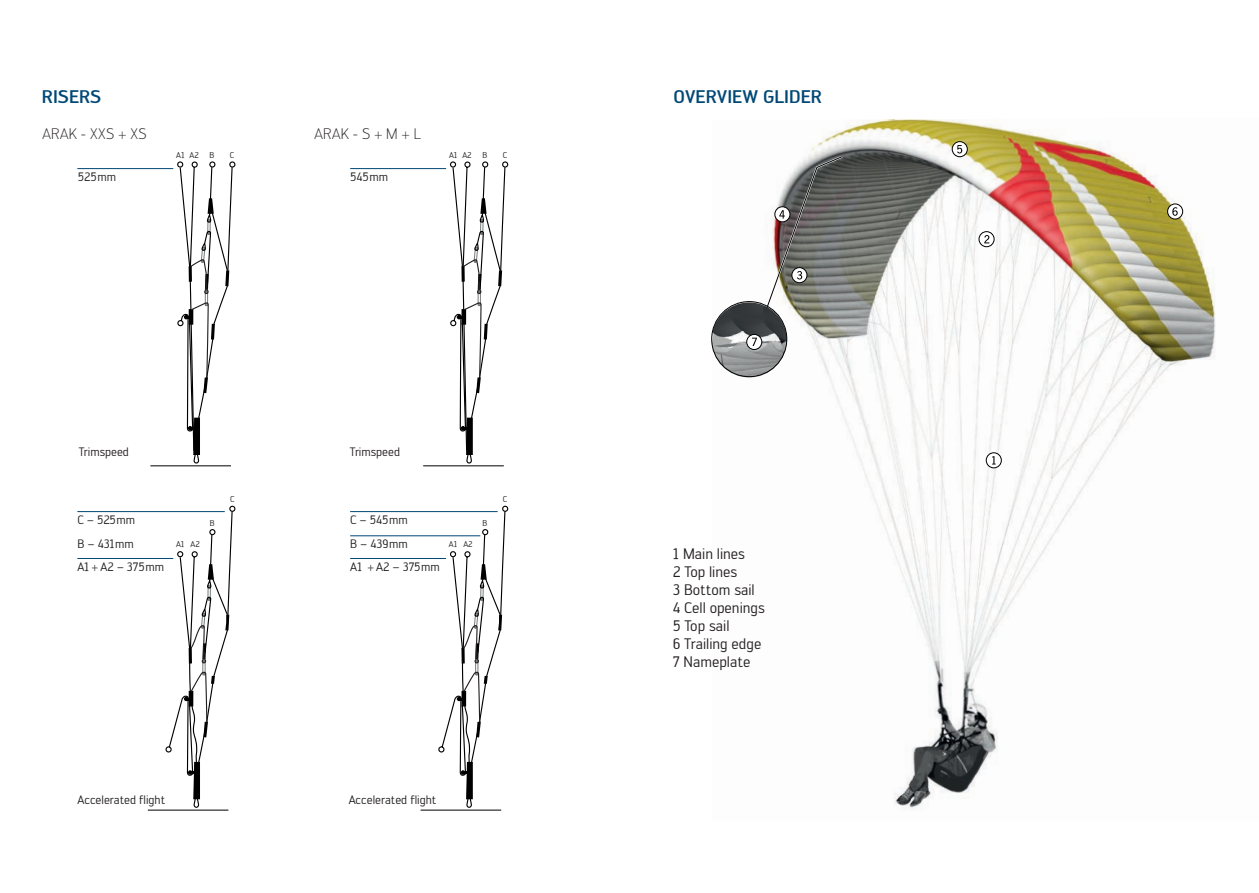
<style>
.page{position:relative;width:1259px;height:893px;background:#fff}
.page>*{position:absolute;margin:0;border:0;box-sizing:border-box;transform-origin:0 0}
.t1{font:500 18px "Engel";color:#004876}
.t2{font:15px/18px "Engel";color:#231f20}
.t3{font:300 15px "Engel";letter-spacing:.025em;color:#231f20}
.t4{font:12px "Engel";color:#231f20}
.t5{font:8.25px "Engel";color:#231f20}
</style>
<div class="page">
<img style="left:712px;top:119px;width:504px;height:691px">
<div style="left:986px;top:453px;width:15px;height:15px;background:#fff;border-radius:50%"></div>
<div style="left:986px;top:452px;width:15px;height:16px;border:1px solid #000001;border-radius:50%"></div>
<svg style="left:992px;top:456px;width:3px;height:8px"></svg>
<svg style="left:979px;top:232px;width:15px;height:15px"></svg>
<div style="left:978px;top:231px;width:16px;height:16px;border:1px solid #000001;border-radius:50%"></div>
<svg style="left:984px;top:235px;width:5px;height:8px"></svg>
<svg style="left:952px;top:142px;width:15px;height:15px"></svg>
<div style="left:952px;top:141px;width:15px;height:16px;border:1px solid #000001;border-radius:50%"></div>
<svg style="left:957px;top:145px;width:5px;height:8px"></svg>
<svg style="left:1167px;top:204px;width:15px;height:15px"></svg>
<div style="left:1167px;top:204px;width:16px;height:15px;border:1px solid #000001;border-radius:50%"></div>
<svg style="left:1172px;top:207px;width:5px;height:9px"></svg>
<img style="left:711px;top:302px;width:76px;height:75px;border-radius:38px">
<div style="left:711px;top:301px;width:76px;height:76px;border:1px solid #000001;border-radius:50%"></div>
<svg style="left:746px;top:334px;width:16px;height:15px"></svg>
<div style="left:746px;top:334px;width:16px;height:16px;border:1px solid #000001;border-radius:50%"></div>
<svg style="left:752px;top:338px;width:5px;height:8px"></svg>
<svg style="left:762px;top:156px;width:85px;height:162px"></svg>
<div style="left:229px;top:161px;width:6px;height:7px;border:1px solid #000001;border-radius:50%"></div>
<hr style="left:150px;top:466px;width:81px;height:1px;background:#000001">
<svg style="left:177px;top:161px;width:56px;height:303px"></svg>
<div style="left:502px;top:161px;width:6px;height:7px;border:1px solid #000001;border-radius:50%"></div>
<hr style="left:423px;top:466px;width:81px;height:1px;background:#000001">
<svg style="left:450px;top:161px;width:56px;height:303px"></svg>
<hr style="left:148px;top:810px;width:80px;height:1px;background:#000001">
<svg style="left:165px;top:506px;width:70px;height:302px"></svg>
<hr style="left:420px;top:810px;width:81px;height:1px;background:#000001">
<svg style="left:438px;top:506px;width:70px;height:302px"></svg>
<hr style="left:77px;top:511px;width:148px;height:1px;background:#004876">
<hr style="left:350px;top:511px;width:147px;height:1px;background:#004876">
<hr style="left:350px;top:535px;width:130px;height:1px;background:#004876">
<hr style="left:77px;top:558px;width:96px;height:1px;background:#004876">
<hr style="left:350px;top:558px;width:96px;height:1px;background:#004876">
<hr style="left:77px;top:168px;width:96px;height:1px;background:#004876">
<hr style="left:350px;top:168px;width:96px;height:1px;background:#004876">
<h1 class="t1" style="left:42px;top:86px;width:61px">RISERS</h1>
<p class="t3" style="left:43px;top:128px;width:106px">ARAK - XXS + XS</p>
<p class="t3" style="left:314px;top:128px;width:108px">ARAK - S + M + L</p>
<p class="t5" style="left:176px;top:150px;width:24px">A1 A2</p>
<p class="t5" style="left:210px;top:150px;width:6px">B</p>
<p class="t5" style="left:230px;top:150px;width:6px">C</p>
<p class="t5" style="left:449px;top:150px;width:24px">A1 A2</p>
<p class="t5" style="left:482px;top:150px;width:6px">B</p>
<p class="t5" style="left:503px;top:150px;width:6px">C</p>
<p class="t4" style="left:78px;top:172px;width:40px">525mm</p>
<p class="t4" style="left:350px;top:172px;width:39px">545mm</p>
<p class="t4" style="left:79px;top:447px;width:52px">Trimspeed</p>
<p class="t5" style="left:230px;top:494px;width:6px">C</p>
<p class="t4" style="left:350px;top:447px;width:52px">Trimspeed</p>
<p class="t4" style="left:77px;top:515px;width:59px">C – 525mm</p>
<p class="t4" style="left:350px;top:515px;width:59px">C – 545mm</p>
<p class="t5" style="left:482px;top:518px;width:6px">B</p>
<p class="t4" style="left:77px;top:540px;width:58px">B – 431mm</p>
<p class="t4" style="left:350px;top:540px;width:59px">B – 439mm</p>
<p class="t4" style="left:77px;top:562px;width:88px">A1 + A2 – 375mm</p>
<p class="t4" style="left:350px;top:562px;width:91px">A1 + A2 – 375mm</p>
<p class="t5" style="left:210px;top:518px;width:6px">B</p>
<p class="t5" style="left:176px;top:539px;width:25px">A1 A2</p>
<p class="t5" style="left:449px;top:539px;width:25px">A1 A2</p>
<p class="t5" style="left:503px;top:494px;width:6px">C</p>
<p class="t4" style="left:78px;top:796px;width:89px">Accelerated flight</p>
<p class="t4" style="left:349px;top:796px;width:89px">Accelerated flight</p>
<h1 class="t1" style="left:673px;top:86px;width:150px">OVERVIEW GLIDER</h1>
<p class="t2" style="left:673px;top:546px;width:94px">1 Main lines<br>2 Top lines<br>3 Bottom sail<br>4 Cell openings<br>5 Top sail<br>6 Trailing edge<br>7 Nameplate</p>
</div>
